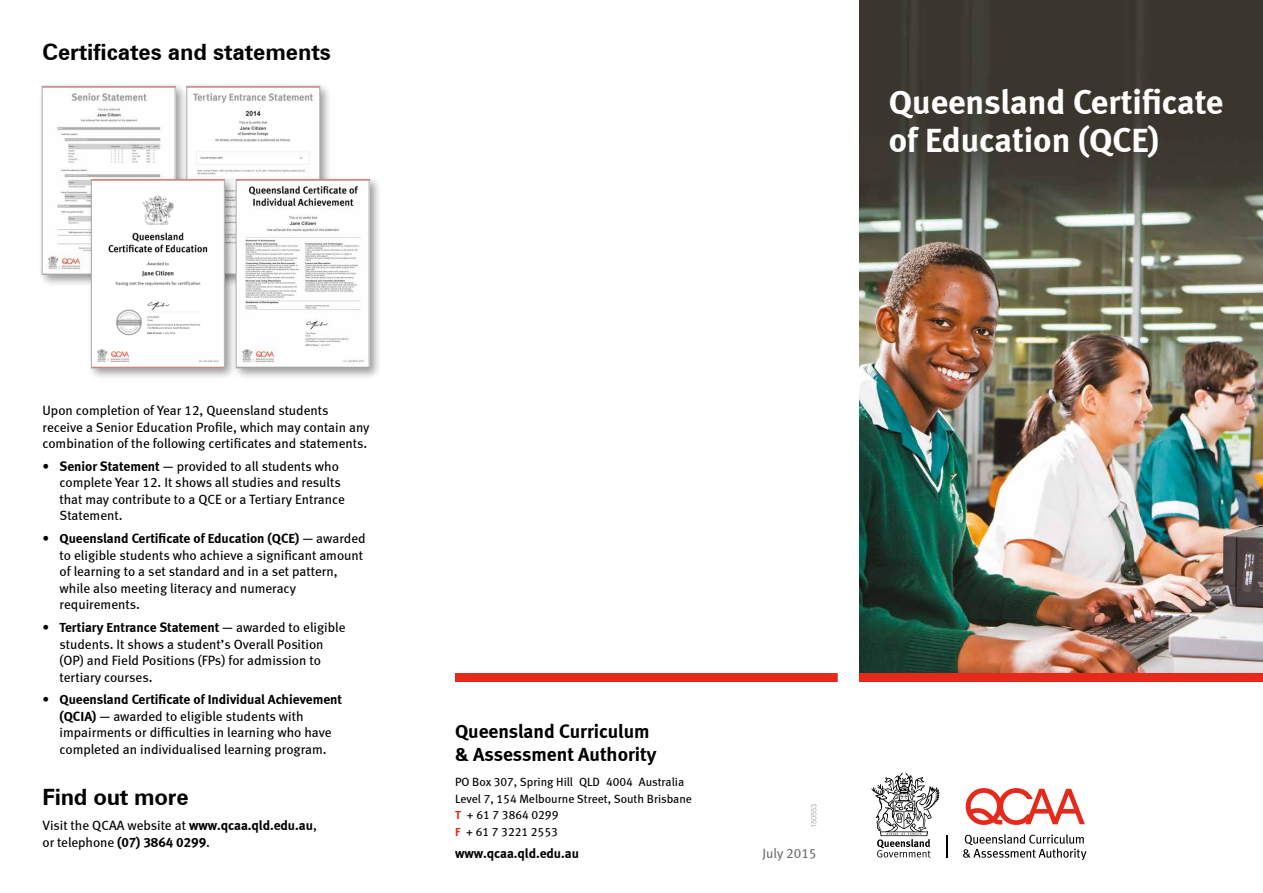
<style>
.page{position:relative;width:1263px;height:893px;background:#fff}
.page>*{position:absolute;margin:0;border:0;box-sizing:border-box;transform-origin:0 0}
.t1{font:34.5px/37.5px "Meta Bold LF";color:#fff}
.t2{font:700 22.5px "Zurich BT";letter-spacing:-.005em;color:#000}
.t3{font:19.5px/23.4px "Meta Bold LF";color:#000}
.t4{font:13.5px/16.5px "Meta Book LF";color:#000}
.t5{font:13.5px "Meta Bold LF";color:#000}
.t6{font:13.5px "Meta Book LF";color:#706f6f}
.t7{font:12px/16.5px "Meta Book LF";color:#000}
.t8{font:7.5px "Arial";color:#b3b2b2}
.s1{font-family:"Meta Bold LF"}
.s2{font-family:"Meta Book LF"}
.s3{font-family:"Meta Bold LF";color:#e52a1b}
</style>
<div class="page">
<div style="left:455px;top:673px;width:383px;height:9px;background:#e52a1b"></div>
<svg style="left:871px;top:773px;width:68px;height:84px"></svg>
<svg style="left:963px;top:834px;width:123px;height:26px"></svg>
<svg style="left:966px;top:788px;width:119px;height:37px"></svg>
<svg style="left:946px;top:835px;width:1px;height:23px"></svg>
<div style="left:183px;top:82px;width:149px;height:205px;background:#000;opacity:.4"></div>
<img style="left:189px;top:88px;width:129px;height:88px">
<div style="left:187px;top:86px;width:133px;height:189px;border:1px solid #acacac"></div>
<img style="left:859px;top:0;width:404px;height:673px">
<div style="left:859px;top:673px;width:404px;height:9px;background:#e52a1b"></div>
<div style="left:38px;top:82px;width:149px;height:205px;background:#000;opacity:.4"></div>
<img style="left:44px;top:88px;width:129px;height:185px">
<div style="left:42px;top:86px;width:133px;height:189px;border:1px solid #acacac"></div>
<div style="left:232px;top:176px;width:149px;height:204px;background:#000;opacity:.4"></div>
<img style="left:238px;top:182px;width:129px;height:184px">
<div style="left:236px;top:180px;width:133px;height:188px;border:1px solid #acacac"></div>
<div style="left:87px;top:176px;width:150px;height:204px;background:#000;opacity:.4"></div>
<img style="left:93px;top:182px;width:130px;height:184px">
<div style="left:91px;top:180px;width:134px;height:188px;border:1px solid #acacac"></div>
<h2 class="t2" style="left:43px;top:38px;width:290px">Certificates and statements</h2>
<h1 class="t1" style="left:889px;top:83px;width:336px">Queensland Certificate of Education (QCE)</h1>
<p class="t4" style="left:43px;top:402px;width:329px">Upon completion of Year 12, Queensland students receive a Senior Education Profile, which may contain any combination of the following certificates and statements.</p>
<p class="t4" style="left:60px;top:458px;width:287px;text-indent:-17px">• <span class="s1">Senior Statement</span> — provided to all students who complete Year 12. It shows all studies and results that may contribute to a QCE or a Tertiary Entrance Statement.</p>
<p class="t5" style="left:43px;top:530px;width:325px"><span class="s2">•</span> Queensland Certificate of Education (QCE) <span class="s2">— awarded</span></p>
<p class="t4" style="left:60px;top:547px;width:305px">to eligible students who achieve a significant amount of learning to a set standard and in a set pattern, while also meeting literacy and numeracy requirements.</p>
<p class="t5" style="left:43px;top:619px;width:305px"><span class="s2">•</span> Tertiary Entrance Statement <span class="s2">— awarded to eligible</span></p>
<p class="t4" style="left:60px;top:635px;width:266px">students. It shows a student’s Overall Position (OP) and Field Positions (FPs) for admission to tertiary courses.</p>
<p class="t5" style="left:43px;top:692px;width:301px"><span class="s2">•</span> Queensland Certificate of Individual Achievement</p>
<p class="t4" style="left:60px;top:708px;width:274px"><span class="s1">(QCIA)</span> — awarded to eligible students with impairments or difficulties in learning who have completed an individualised learning program.</p>
<h2 class="t2" style="left:43px;top:783px;width:148px">Find out more</h2>
<p class="t4" style="left:43px;top:817px;width:276px">Visit the QCAA website at <span class="s1">www.qcaa.qld.edu.au</span>, or telephone <span class="s1">(07) 3864 0299</span>.</p>
<h3 class="t3" style="left:455px;top:719px;width:203px">Queensland Curriculum &amp; Assessment Authority</h3>
<p class="t7" style="left:455px;top:774px;width:239px">PO Box 307, Spring Hill QLD 4004 Australia<br>Level 7, 154 Melbourne Street, South Brisbane<br><span class="s3">T</span> + 61 7 3864 0299<br><span class="s3">F</span> + 61 7 3221 2553</p>
<p class="t5" style="left:455px;top:845px;width:126px">www.qcaa.qld.edu.au</p>
<p class="t8" style="left:809px;top:828px;width:27px;rotate:-90deg">150553</p>
<p class="t6" style="left:762px;top:845px;width:55px">July 2015</p>
</div>
